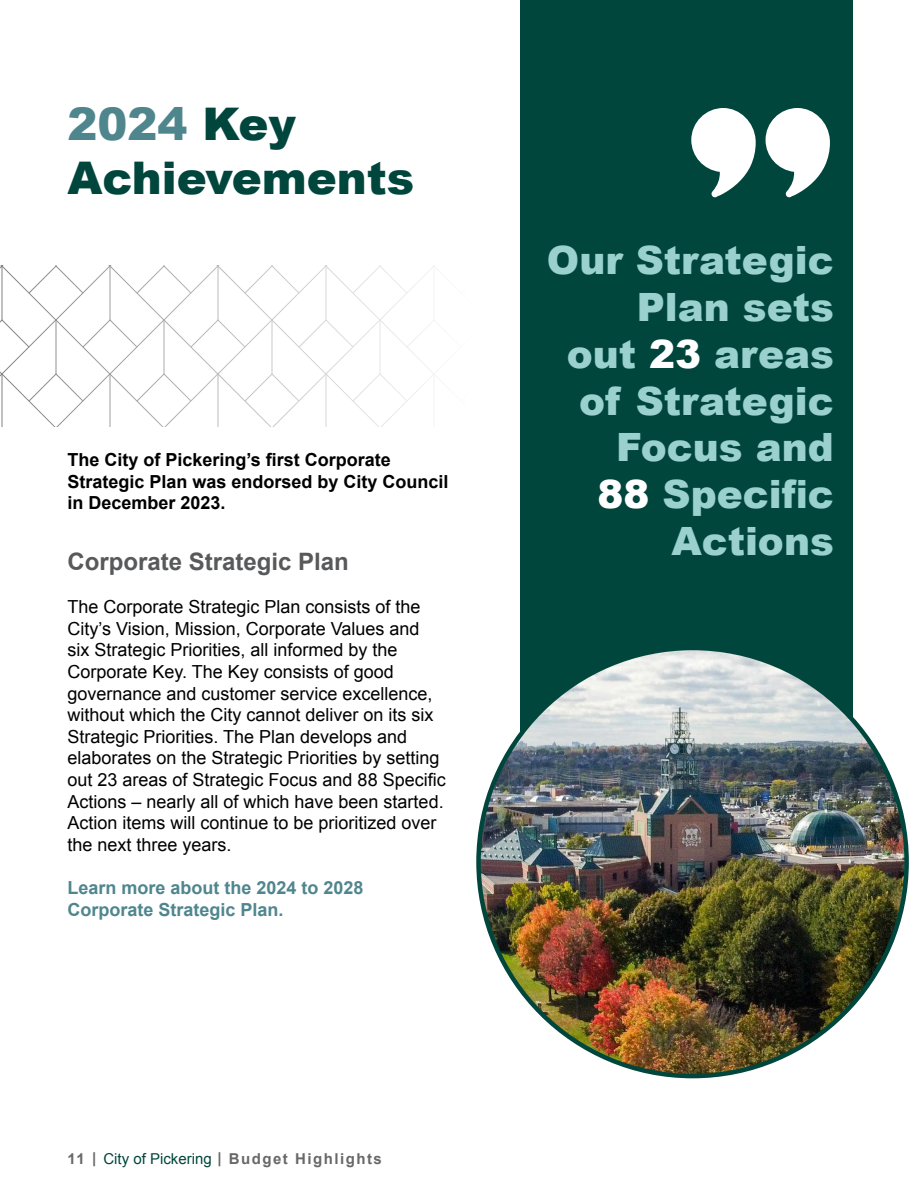
<style>
.page{position:relative;width:918px;height:1188px;background:#fff}
.page>*{position:absolute;margin:0;border:0;box-sizing:border-box;transform-origin:0 0}
.t1{font:900 45px/54px "Arial";color:#00463c}
.Paragraph_Style_1{font:900 39px/46.8px "Arial";color:#9ad1cf;text-align:right}
.t2{font:700 24px "Arial";color:#58595b}
.t3{font:18px/21.6px "Arial";color:#000}
.t4{font:700 18px/21.6px "Arial";color:#000}
.t5{font:700 18px/21.6px "Arial";color:#4f868e}
.t6{font:700 15px "Arial";letter-spacing:.1em;color:#686868}
.s1{color:#4f868e}
.s2{font-weight:400;color:#00463c}
.s3{color:#fff}
</style>
<div class="page">
<svg style="left:0;top:265px;width:521px;height:162px"></svg>
<div style="left:521px;top:0;width:332px;height:837px;background:#00463c"></div>
<img style="left:479px;top:648px;width:428px;height:428px;border-radius:214px">
<svg style="left:691px;top:108px;width:65px;height:89px"></svg>
<svg style="left:766px;top:108px;width:64px;height:89px"></svg>
<h1 class="t1" style="left:68px;top:96px;width:348px"><span class="s1">2024</span> Key<br>Achievements</h1>
<p class="t4" style="left:68px;top:450px;width:383px">The City of Pickering’s first Corporate<br>Strategic Plan was endorsed by City Council in December 2023.</p>
<h2 class="t2" style="left:68px;top:546px;width:283px">Corporate Strategic Plan</h2>
<p class="t3" style="left:68px;top:596px;width:380px">The Corporate Strategic Plan consists of the City’s Vision, Mission, Corporate Values and six Strategic Priorities, all informed by the Corporate Key. The Key consists of good governance and customer service excellence, without which the City cannot deliver on its six Strategic Priorities. The Plan develops and elaborates on the Strategic Priorities by setting out 23 areas of Strategic Focus and 88 Specific Actions – nearly all of which have been started.<br>Action items will continue to be prioritized over the next three years.</p>
<p class="t5" style="left:68px;top:877px;width:298px">Learn more about the 2024 to 2028<br>Corporate Strategic Plan.</p>
<p class="t6" style="left:68px;top:1149px;width:316px">11 | <span class="s2">City of Pickering</span> | Budget Highlights</p>
<p class="Paragraph_Style_1" style="left:547px;top:236px;width:288px">Our Strategic<br>Plan sets<br>out <span class="s3">23</span> areas of Strategic<br>Focus and<br><span class="s3">88</span> Specific<br>Actions</p>
</div>
